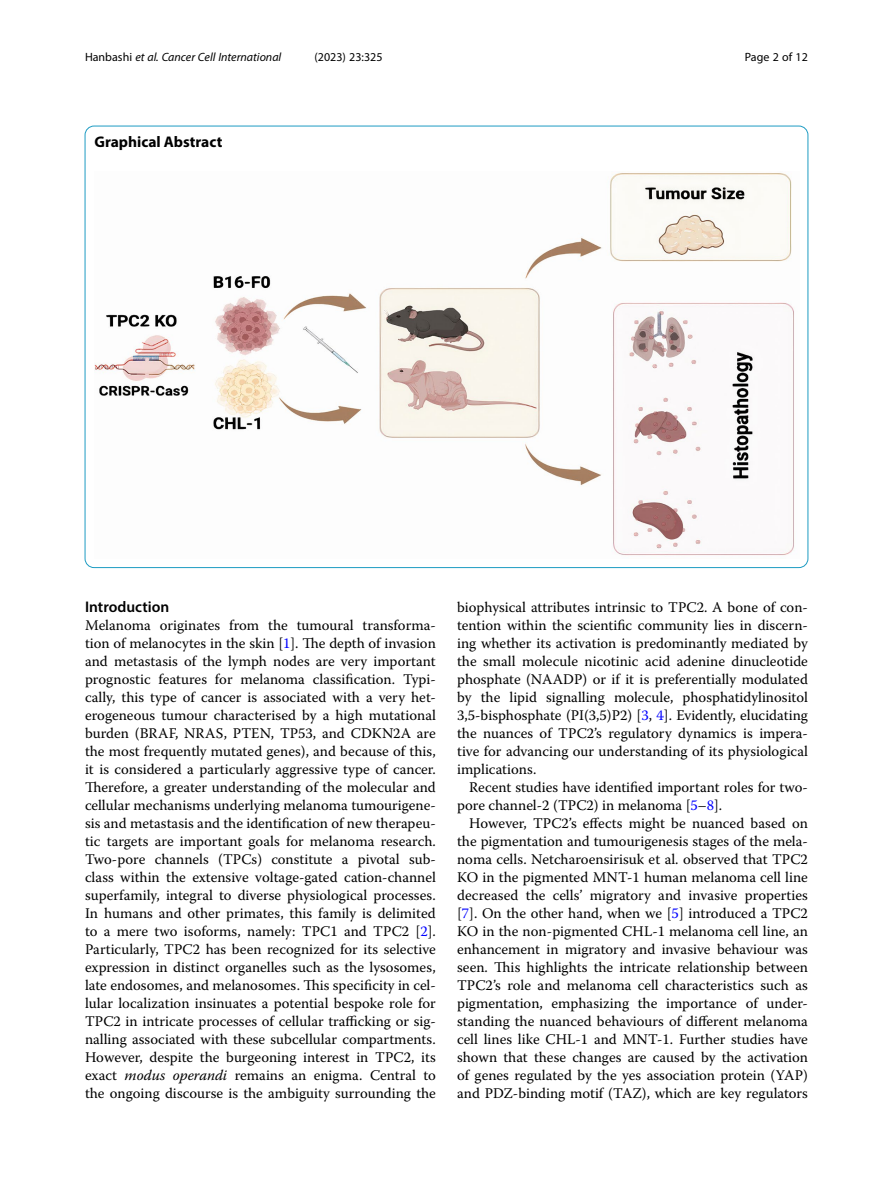
<style>
.page{position:relative;width:893px;height:1191px;background:#fff}
.page>*{position:absolute;margin:0;border:0;box-sizing:border-box;transform-origin:0 0}
.Abstract_UNstructure{font:700 15.45px "Myriad Pro";color:#000}
.Head_1{font:600 15.45px "Myriad Pro";color:#000}
.Body_Text{font:14.7px/18px "Warnock Pro";color:#000;text-align:justify}
.Body_Text_Indent{font:14.7px/18px "Warnock Pro";color:#000}
.t1{font:italic 12px "Myriad Pro";color:#000}
.t2{font:12px "Myriad Pro";color:#000}
.s1{font-style:normal}
.s2{color:#00f}
.s3{font-style:italic}
</style>
<div class="page">
<img style="left:94px;top:173px;width:700px;height:383px">
<p class="t1" style="left:85px;top:50px;width:198px"><span class="s1">Hanbashi</span> et al. Cancer Cell International</p>
<p class="t2" style="left:314px;top:50px;width:70px">(2023) 23:325</p>
<p class="t2" style="left:745px;top:50px;width:65px">Page 2 of 12</p>
<p class="Abstract_UNstructure" style="left:94px;top:132px;width:129px">Graphical Abstract</p>
<p class="Head_1" style="left:85px;top:597px;width:86px">Introduction</p>
<p class="Body_Text" style="left:85px;top:616px;width:352px">Melanoma originates from the tumoural transforma&shy;tion of melanocytes in the skin [<span class="s2">1</span>]. The depth of invasion and metastasis of the lymph nodes are very important prognostic features for melanoma classification. Typi&shy;cally, this type of cancer is associated with a very het&shy;erogeneous tumour characterised by a high mutational burden (BRAF, NRAS, PTEN, TP53, and CDKN2A are the most frequently mutated genes), and because of this, it is considered a particularly aggressive type of cancer.<br>Therefore, a greater understanding of the molecular and cellular mechanisms underlying melanoma tumourigene&shy;sis and metastasis and the identification of new therapeu&shy;tic targets are important goals for melanoma research.<br>Two-pore channels (TPCs) constitute a pivotal sub&shy;class within the extensive voltage-gated cation-channel superfamily, integral to diverse physiological processes.<br>In humans and other primates, this family is delimited to a mere two isoforms, namely: TPC1 and TPC2 [<span class="s2">2</span>].<br>Particularly, TPC2 has been recognized for its selective expression in distinct organelles such as the lysosomes, late endosomes, and melanosomes. This specificity in cel&shy;lular localization insinuates a potential bespoke role for TPC2 in intricate processes of cellular trafficking or sig&shy;nalling associated with these subcellular compartments.<br>However, despite the burgeoning interest in TPC2, its exact <span class="s3">modus operandi</span> remains an enigma. Central to the ongoing discourse is the ambiguity surrounding the</p>
<p class="Body_Text" style="left:457px;top:598px;width:352px">biophysical attributes intrinsic to TPC2. A bone of con&shy;tention within the scientific community lies in discern&shy;ing whether its activation is predominantly mediated by the small molecule nicotinic acid adenine dinucleotide phosphate (NAADP) or if it is preferentially modulated by the lipid signalling molecule, phosphatidylinositol 3,5-bisphosphate (PI(3,5)P2) [<span class="s2">3</span>, <span class="s2">4</span>]. Evidently, elucidating the nuances of TPC2’s regulatory dynamics is impera&shy;tive for advancing our understanding of its physiological implications.</p>
<p class="Body_Text_Indent" style="left:457px;top:778px;width:352px;text-indent:12px">Recent studies have identified important roles for two&shy;pore channel-2 (TPC2) in melanoma [<span class="s2">5</span>–<span class="s2">8</span>].</p>
<p class="Body_Text_Indent" style="left:457px;top:814px;width:352px;text-align:justify;text-indent:12px">However, TPC2’s effects might be nuanced based on the pigmentation and tumourigenesis stages of the mela&shy;noma cells. Netcharoensirisuk et al. observed that TPC2<br>KO in the pigmented MNT-1 human melanoma cell line decreased the cells’ migratory and invasive properties [<span class="s2">7</span>]. On the other hand, when we [<span class="s2">5</span>] introduced a TPC2<br>KO in the non-pigmented CHL-1 melanoma cell line, an enhancement in migratory and invasive behaviour was seen. This highlights the intricate relationship between TPC2’s role and melanoma cell characteristics such as pigmentation, emphasizing the importance of under&shy;standing the nuanced behaviours of different melanoma cell lines like CHL-1 and MNT-1. Further studies have shown that these changes are caused by the activation of genes regulated by the yes association protein (YAP) and PDZ-binding motif (TAZ), which are key regulators</p>
</div>
